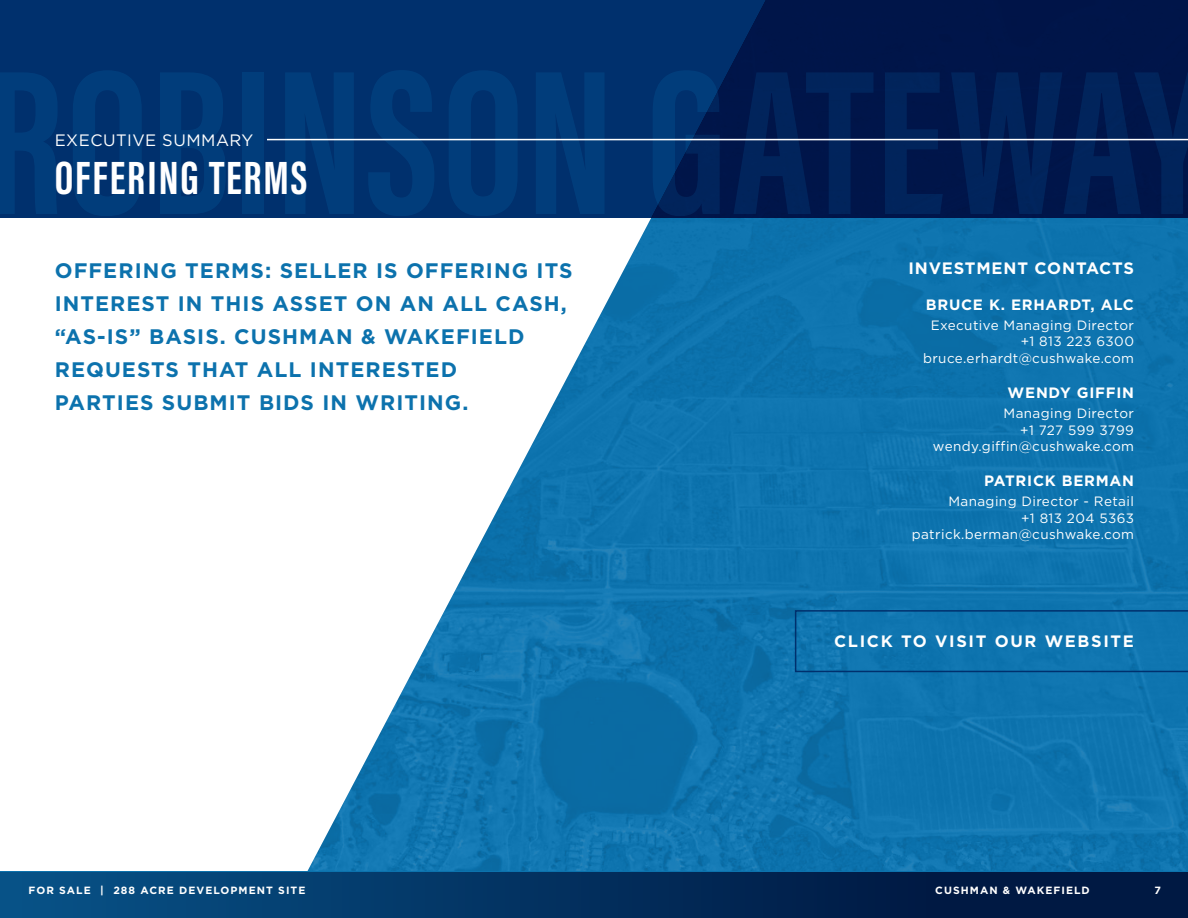
<style>
.page{position:relative;width:1188px;height:918px;background:#fff}
.page>*{position:absolute;margin:0;border:0;box-sizing:border-box;transform-origin:0 0}
.CW_BODY_TEXT{font:700 48px "Acumin Pro Extra Cond";letter-spacing:.04em;color:#fff}
.cwHEADING_LEVEL3_white{font:700 21px/33px "Gotham";letter-spacing:.05em;color:#0c72ad}
.cwHEADING_LEVEL3_white-2{font:700 16.5px "Gotham";letter-spacing:.1em;color:#fff}
.cwHEADING_LEVEL3_white-3{font:700 16.5px "Gotham";letter-spacing:.05em;color:#fff}
.t1{font:16.5px "Gotham";letter-spacing:.03em;color:#fff}
.cwHEADING_LEVEL3_white-4{font:700 15px "Gotham";letter-spacing:.05em;color:#fff}
.cwHEADING_LEVEL3_white-5{font:13.5px "Gotham";letter-spacing:.03em;color:#fff}
.t2{font:700 10.5px "Gotham";letter-spacing:.1em;color:#fff}
</style>
<div class="page">
<div style="left:0;top:0;width:1188px;height:217px;background:#00306d"></div>
<img style="left:261px;top:0;width:927px;height:872px">
<svg style="left:795px;top:610px;width:393px;height:62px"></svg>
<hr style="left:267px;top:139px;width:921px;height:1px;background:#fff">
<div style="left:0;top:872px;width:1188px;height:46px;background:linear-gradient(to right,#075085,#000f37)"></div>
<p class="t1" style="left:55px;top:130px;width:200px">EXECUTIVE SUMMARY</p>
<p class="CW_BODY_TEXT" style="left:55px;top:148px;width:254px">OFFERING TERMS</p>
<p class="cwHEADING_LEVEL3_white" style="left:55px;top:254px;width:519px">OFFERING TERMS: SELLER IS OFFERING ITS INTEREST IN THIS ASSET ON AN ALL CASH, “AS-IS” BASIS. CUSHMAN &amp; WAKEFIELD REQUESTS THAT ALL INTERESTED<br>PARTIES SUBMIT BIDS IN WRITING.</p>
<p class="cwHEADING_LEVEL3_white-3" style="left:908px;top:257px;width:227px">INVESTMENT CONTACTS</p>
<p class="cwHEADING_LEVEL3_white-4" style="left:926px;top:294px;width:210px">BRUCE K. ERHARDT, ALC</p>
<p class="cwHEADING_LEVEL3_white-5" style="left:931px;top:316px;width:205px">Executive Managing Director</p>
<p class="cwHEADING_LEVEL3_white-5" style="left:1021px;top:333px;width:115px">+1 813 223 6300</p>
<p class="cwHEADING_LEVEL3_white-5" style="left:923px;top:349px;width:212px">bruce.erhardt@cushwake.com</p>
<p class="cwHEADING_LEVEL3_white-4" style="left:1008px;top:383px;width:128px">WENDY GIFFIN</p>
<p class="cwHEADING_LEVEL3_white-5" style="left:1004px;top:405px;width:132px">Managing Director</p>
<p class="cwHEADING_LEVEL3_white-5" style="left:1020px;top:421px;width:115px">+1 727 599 3799</p>
<p class="cwHEADING_LEVEL3_white-5" style="left:933px;top:438px;width:203px">wendy.giffin@cushwake.com</p>
<p class="cwHEADING_LEVEL3_white-4" style="left:984px;top:471px;width:151px">PATRICK BERMAN</p>
<p class="cwHEADING_LEVEL3_white-5" style="left:948px;top:493px;width:187px">Managing Director - Retail</p>
<p class="cwHEADING_LEVEL3_white-5" style="left:1021px;top:509px;width:114px">+1 813 204 5363</p>
<p class="cwHEADING_LEVEL3_white-5" style="left:912px;top:526px;width:224px">patrick.berman@cushwake.com</p>
<p class="cwHEADING_LEVEL3_white-2" style="left:834px;top:631px;width:301px">CLICK TO VISIT OUR WEBSITE</p>
<p class="t2" style="left:28px;top:883px;width:279px">FOR SALE | 288 ACRE DEVELOPMENT SITE</p>
<p class="t2" style="left:935px;top:883px;width:156px">CUSHMAN &amp; WAKEFIELD</p>
<p class="t2" style="left:1154px;top:883px;width:8px">7</p>
</div>
